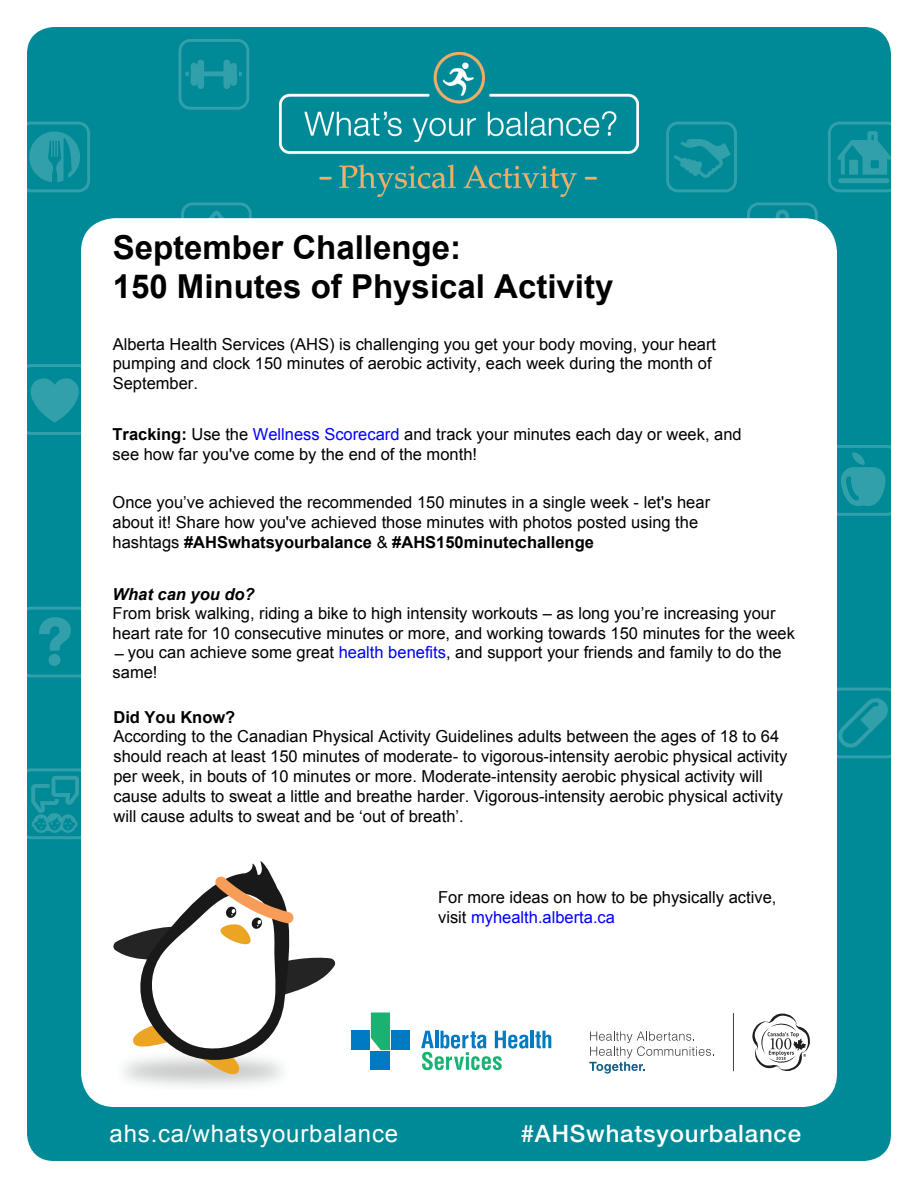
<style>
.page{position:relative;width:918px;height:1188px;background:#fff}
.page>*{position:absolute;margin:0;border:0;box-sizing:border-box;transform-origin:0 0}
.t1{font:700 33px/39.6px "Arial";color:#000}
.t2{font:24px "Arial";letter-spacing:.035em;color:#fff}
.t3{font:500 24px "Helvetica Neue LT Std";letter-spacing:.035em;color:#fff}
.t4{font:16.5px/19.8px "Arial";color:#000}
.t5{font:italic 700 16.5px "Arial";color:#000}
.t6{font:700 16.5px "Arial";color:#000}
.s1{font-weight:700}
.s2{color:#00f}
</style>
<div class="page">
<div style="left:27px;top:27px;width:864px;height:1134px;background:#008996;border-radius:27px"></div>
<svg style="left:828px;top:122px;width:63px;height:70px"></svg>
<svg style="left:27px;top:768px;width:54px;height:71px"></svg>
<svg style="left:27px;top:607px;width:54px;height:70px"></svg>
<svg style="left:48px;top:654px;width:13px;height:12px"></svg>
<svg style="left:747px;top:202px;width:71px;height:19px"></svg>
<svg style="left:837px;top:445px;width:54px;height:71px"></svg>
<svg style="left:27px;top:122px;width:63px;height:70px"></svg>
<svg style="left:181px;top:202px;width:71px;height:16px"></svg>
<svg style="left:666px;top:122px;width:71px;height:70px"></svg>
<svg style="left:27px;top:364px;width:54px;height:71px"></svg>
<svg style="left:837px;top:688px;width:54px;height:70px"></svg>
<svg style="left:178px;top:39px;width:71px;height:71px"></svg>
<div style="left:81px;top:218px;width:756px;height:889px;background:#fff;border-radius:34px"></div>
<svg style="left:589px;top:1031px;width:125px;height:43px"></svg>
<svg style="left:752px;top:1013px;width:58px;height:58px"></svg>
<hr style="left:733px;top:1013px;width:1px;height:58px;background:#404041">
<hr style="left:531px;top:1031px;width:3px;height:17px;background:#007ac2">
<svg style="left:535px;top:1031px;width:16px;height:18px"></svg>
<svg style="left:421px;top:1031px;width:108px;height:39px"></svg>
<svg style="left:351px;top:1012px;width:59px;height:58px"></svg>
<img style="left:280px;top:53px;width:358px;height:143px">
<svg style="left:113px;top:861px;width:222px;height:220px"></svg>
<h1 class="t1" style="left:113px;top:228px;width:502px">September Challenge:<br>150 Minutes of Physical Activity</h1>
<p class="t4" style="left:113px;top:334px;width:605px">Alberta Health Services (AHS) is challenging you get your body moving, your heart pumping and clock 150 minutes of aerobic activity, each week during the month of<br>September.</p>
<p class="t4" style="left:113px;top:425px;width:631px"><span class="s1">Tracking:</span> Use the <span class="s2">Wellness Scorecard</span> and track your minutes each day or week, and see how far you've come by the end of the month!</p>
<p class="t4" style="left:113px;top:493px;width:599px">Once you’ve achieved the recommended 150 minutes in a single week - let's hear about it! Share how you've achieved those minutes with photos posted using the hashtags <span class="s1">#AHSwhatsyourbalance</span> &amp; <span class="s1">#AHS150minutechallenge</span></p>
<p class="t5" style="left:113px;top:583px;width:144px">What can you do?</p>
<p class="t4" style="left:113px;top:604px;width:684px">From brisk walking, riding a bike to high intensity workouts – as long you’re increasing your heart rate for 10 consecutive minutes or more, and working towards 150 minutes for the week</p>
<p class="t4" style="left:113px;top:643px;width:671px">– you can achieve some great <span class="s2">health benefits</span>, and support your friends and family to do the same!</p>
<p class="t6" style="left:113px;top:706px;width:123px">Did You Know?</p>
<p class="t4" style="left:113px;top:727px;width:676px">According to the Canadian Physical Activity Guidelines adults between the ages of 18 to 64 should reach at least 150 minutes of moderate- to vigorous-intensity aerobic physical activity per week, in bouts of 10 minutes or more. Moderate-intensity aerobic physical activity will cause adults to sweat a little and breathe harder. Vigorous-intensity aerobic physical activity will cause adults to sweat and be ‘out of breath’.</p>
<p class="t4" style="left:438px;top:887px;width:340px">For more ideas on how to be physically active, visit <span class="s2">myhealth.alberta.ca</span></p>
<h2 class="t2" style="left:110px;top:1118px;width:290px">ahs.ca/whatsyourbalance</h2>
<p class="t3" style="left:521px;top:1119px;width:282px">#AHSwhatsyourbalance</p>
</div>
